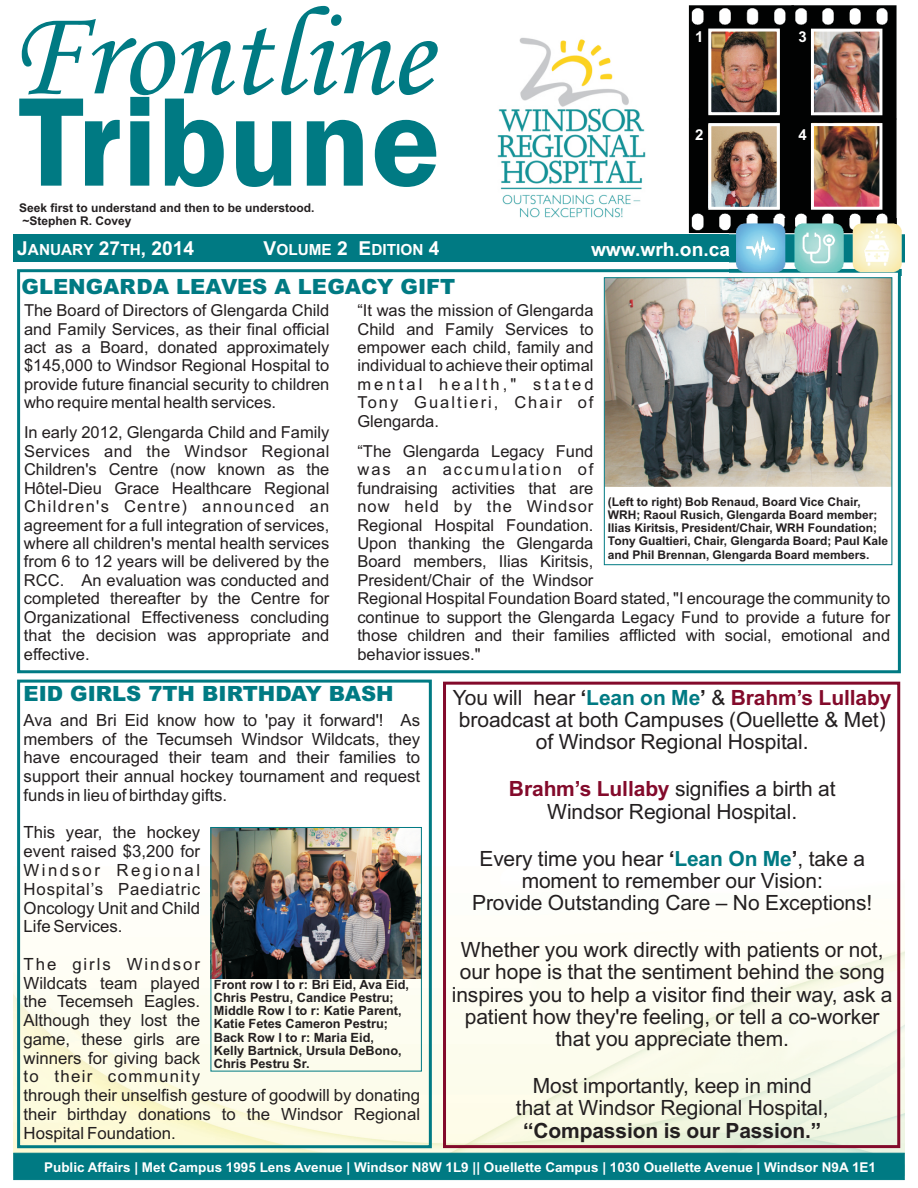
<style>
.page{position:relative;width:918px;height:1188px;background:#fff}
.page>*{position:absolute;margin:0;border:0;box-sizing:border-box;transform-origin:0 0}
.t1{font:600 130.5px "Franklin Gothic";color:#007a83}
.t2{font:italic 127.05px "Monotype Corsiva";color:#007a83}
.t3{font:21px/22.4px "Arial";color:#231f20;text-align:center}
.t4{font:900 21px "Arial";color:#007a83}
.t5{font:700 21px "Arial";letter-spacing:-.005em;color:#231f20}
.t6{font:700 19.2px "Arial";color:#fff}
.t7{font:16.8px/18.8px "Arial";color:#231f20;text-align:justify}
.t8{font:16.5px/18.5px "Arial";color:#231f20}
.t9{font:16.5px/18.5px "Arial";letter-spacing:.125em;color:#231f20}
.t10{font:16.5px "Arial";letter-spacing:.08em;color:#231f20}
.t11{font:16.5px "Arial";letter-spacing:.185em;color:#231f20}
.t12{font:16.5px "Arial";letter-spacing:.12em;color:#231f20}
.t13{font:16.5px "Arial";letter-spacing:.065em;color:#231f20}
.t14{font:700 15.3px "Arial";color:#fff}
.t15{font:700 15px "Arial";color:#fff}
.t16{font:700 13.5px "Arial";color:#fff}
.t17{font:700 12.75px/13px "Arial";color:#231f20}
.t18{font:700 12px/13.2px "Arial";color:#231f20}
.s1{font-size:15.3px}
.s2{font-size:19.2px}
.s3{font-weight:700}
.s4{font-weight:700;color:#007a83}
.s5{font-weight:700;color:#830a2b}
</style>
<div class="page">
<img style="left:606px;top:280px;width:284px;height:207px">
<img style="left:497px;top:37px;width:149px;height:181px">
<img style="left:14px;top:867px;width:890px;height:286px">
<img style="left:689px;top:5px;width:102px;height:228px">
<img style="left:791px;top:5px;width:106px;height:213px">
<div style="left:14px;top:235px;width:890px;height:27px;background:#007a83"></div>
<div style="left:13px;top:1153px;width:892px;height:27px;background:#007a83"></div>
<div style="left:604px;top:278px;width:288px;height:287px;border:1px solid #007a83"></div>
<div style="left:17px;top:269px;width:884px;height:404px;border:3px solid #007a83"></div>
<img style="left:729px;top:218px;width:176px;height:57px">
<div style="left:17px;top:680px;width:415px;height:468px;border:3px solid #007a83"></div>
<div style="left:443px;top:682px;width:457px;height:466px;border:3px solid #830a2b"></div>
<img style="left:213px;top:829px;width:207px;height:149px">
<div style="left:211px;top:827px;width:211px;height:244px;border:1px solid #007a83"></div>
<img style="left:712px;top:33px;width:64px;height:78px">
<div style="left:708px;top:29px;width:72px;height:86px;border:3px solid #fff"></div>
<img style="left:712px;top:127px;width:64px;height:79px">
<div style="left:708px;top:123px;width:72px;height:87px;border:3px solid #fff"></div>
<img style="left:815px;top:33px;width:63px;height:78px">
<div style="left:811px;top:29px;width:71px;height:86px;border:3px solid #fff"></div>
<img style="left:815px;top:127px;width:63px;height:79px">
<div style="left:811px;top:123px;width:71px;height:87px;border:3px solid #fff"></div>
<h2 class="t2" style="left:8px;top:6px;width:426px">Frontline</h2>
<h1 class="t1" style="left:19px;top:94px;width:423px">Tribune</h1>
<p class="t18" style="left:19px;top:202px;width:297px">Seek first to understand and then to be understood. ~Stephen R. Covey</p>
<p class="t15" style="left:695px;top:31px;width:10px">1</p>
<p class="t15" style="left:695px;top:129px;width:10px">2</p>
<p class="t6" style="left:17px;top:241px;width:178px">J<span class="s1">ANUARY</span> 27<span class="s1">TH</span>, 2014</p>
<p class="t14" style="left:264px;top:244px;width:177px"><span class="s2">V</span>OLUME <span class="s2">2 E</span>DITION <span class="s2">4</span></p>
<p class="t6" style="left:591px;top:242px;width:141px">www.wrh.on.ca</p>
<p class="t4" style="left:22px;top:279px;width:435px">GLENGARDA LEAVES A LEGACY GIFT</p>
<p class="t8" style="left:24px;top:303px;width:307px">The Board of Directors of Glengarda Child</p>
<p class="t8" style="left:357px;top:303px;width:238px">“It was the mission of Glengarda</p>
<p class="t8" style="left:24px;top:321px;width:307px">and Family Services, as their final official</p>
<p class="t8" style="left:357px;top:321px;width:238px">Child and Family Services to</p>
<p class="t8" style="left:24px;top:340px;width:307px">act as a Board, donated approximately</p>
<p class="t8" style="left:357px;top:340px;width:238px">empower each child, family and</p>
<p class="t8" style="left:24px;top:358px;width:307px">$145,000 to Windsor Regional Hospital to</p>
<p class="t8" style="left:357px;top:358px;width:238px">individual to achieve their optimal</p>
<p class="t8" style="left:24px;top:376px;width:307px">provide future financial security to children</p>
<p class="t11" style="left:357px;top:378px;width:238px">mental health," stated</p>
<p class="t8" style="left:24px;top:395px;width:254px">who require mental health services.</p>
<p class="t9" style="left:357px;top:395px;width:238px">Tony Gualtieri, Chair of<br>Glengarda.</p>
<p class="t8" style="left:24px;top:425px;width:307px">In early 2012, Glengarda Child and Family<br>Services and the Windsor Regional</p>
<p class="t8" style="left:357px;top:443px;width:238px">“The Glengarda Legacy Fund</p>
<p class="t15" style="left:798px;top:31px;width:10px">3</p>
<p class="t15" style="left:798px;top:129px;width:10px">4</p>
<p class="t8" style="left:24px;top:462px;width:307px">Children's Centre (now known as the</p>
<p class="t12" style="left:357px;top:463px;width:238px">was an accumulation of</p>
<p class="t8" style="left:24px;top:480px;width:307px">Hôtel-Dieu Grace Healthcare Regional</p>
<p class="t8" style="left:357px;top:480px;width:238px">fundraising activities that are</p>
<p class="t10" style="left:24px;top:500px;width:307px">Children's Centre) announced an</p>
<p class="t13" style="left:357px;top:500px;width:238px">now held by the Windsor</p>
<p class="t8" style="left:24px;top:517px;width:307px">agreement for a full integration of services,</p>
<p class="t8" style="left:357px;top:517px;width:238px">Regional Hospital Foundation.</p>
<p class="t8" style="left:24px;top:536px;width:307px">where all children's mental health services</p>
<p class="t8" style="left:357px;top:536px;width:238px">Upon thanking the Glengarda</p>
<p class="t8" style="left:24px;top:554px;width:307px">from 6 to 12 years will be delivered by the</p>
<p class="t8" style="left:357px;top:554px;width:238px">Board members, Ilias Kiritsis,</p>
<p class="t8" style="left:24px;top:572px;width:307px">RCC. An evaluation was conducted and</p>
<p class="t8" style="left:357px;top:572px;width:238px">President/Chair of the Windsor</p>
<p class="t8" style="left:24px;top:591px;width:307px">completed thereafter by the Centre for</p>
<p class="t8" style="left:357px;top:591px;width:534px">Regional Hospital Foundation Board stated, "I encourage the community to</p>
<p class="t8" style="left:24px;top:609px;width:307px">Organizational Effectiveness concluding</p>
<p class="t8" style="left:357px;top:609px;width:534px">continue to support the Glengarda Legacy Fund to provide a future for</p>
<p class="t8" style="left:24px;top:628px;width:307px">that the decision was appropriate and</p>
<p class="t8" style="left:357px;top:628px;width:534px">those children and their families afflicted with social, emotional and</p>
<p class="t8" style="left:24px;top:646px;width:67px">effective.</p>
<p class="t8" style="left:357px;top:646px;width:125px">behavior issues."</p>
<p class="t18" style="left:608px;top:496px;width:282px">(Left to right) Bob Renaud, Board Vice Chair, WRH; Raoul Rusich, Glengarda Board member; Ilias Kiritsis, President/Chair, WRH Foundation; Tony Gualtieri, Chair, Glengarda Board; Paul Kale and Phil Brennan, Glengarda Board members.</p>
<p class="t4" style="left:24px;top:686px;width:372px">EID GIRLS 7TH BIRTHDAY BASH</p>
<p class="t3" style="left:453px;top:688px;width:440px">You will hear <span class="s3">‘</span><span class="s4">Lean on Me</span><span class="s3">’</span> &amp; <span class="s5">Brahm’s Lullaby </span>broadcast at both Campuses (Ouellette &amp; Met) of Windsor Regional Hospital.</p>
<p class="t3" style="left:509px;top:780px;width:328px"><span class="s5">Brahm’s Lullaby</span> signifies a birth at<br>Windsor Regional Hospital.</p>
<p class="t3" style="left:472px;top:849px;width:402px">Every time you hear <span class="s3">‘</span><span class="s4">Lean On Me</span><span class="s3">’</span>, take a moment to remember our Vision:<br>Provide Outstanding Care – No Exceptions!</p>
<p class="t3" style="left:452px;top:940px;width:442px">Whether you work directly with patients or not, our hope is that the sentiment behind the song inspires you to help a visitor find their way, ask a patient how they're feeling, or tell a co-worker that you appreciate them.</p>
<p class="t3" style="left:516px;top:1077px;width:314px">Most importantly, keep in mind that at Windsor Regional Hospital,</p>
<p class="t5" style="left:523px;top:1122px;width:300px">“Compassion is our Passion.”</p>
<p class="t7" style="left:24px;top:712px;width:398px">Ava and Bri Eid know how to 'pay it forward'! As members of the Tecumseh Windsor Wildcats, they have encouraged their team and their families to support their annual hockey tournament and request funds in lieu of birthday gifts.</p>
<p class="t7" style="left:24px;top:825px;width:178px">This year, the hockey event raised $3,200 for Windsor Regional Hospital’s Paediatric Oncology Unit and Child Life Services.</p>
<p class="t7" style="left:24px;top:956px;width:398px;text-align:left">The girls Windsor<br>Wildcats team played<br>the Tecemseh Eagles.<br>Although they lost the<br>game, these girls are<br>winners for giving back<br>to their community<br>through their unselfish gesture of goodwill by donating their birthday donations to the Windsor Regional<br>Hospital Foundation.</p>
<p class="t17" style="left:214px;top:979px;width:197px">Front row l to r: Bri Eid, Ava Eid,<br>Chris Pestru, Candice Pestru;<br>Middle Row l to r: Katie Parent,<br>Katie Fetes Cameron Pestru;<br>Back Row l to r: Maria Eid,<br>Kelly Bartnick, Ursula DeBono,<br>Chris Pestru Sr.</p>
<p class="t16" style="left:44px;top:1162px;width:833px">Public Affairs | Met Campus 1995 Lens Avenue | Windsor N8W 1L9 || Ouellette Campus | 1030 Ouellette Avenue | Windsor N9A 1E1</p>
</div>
